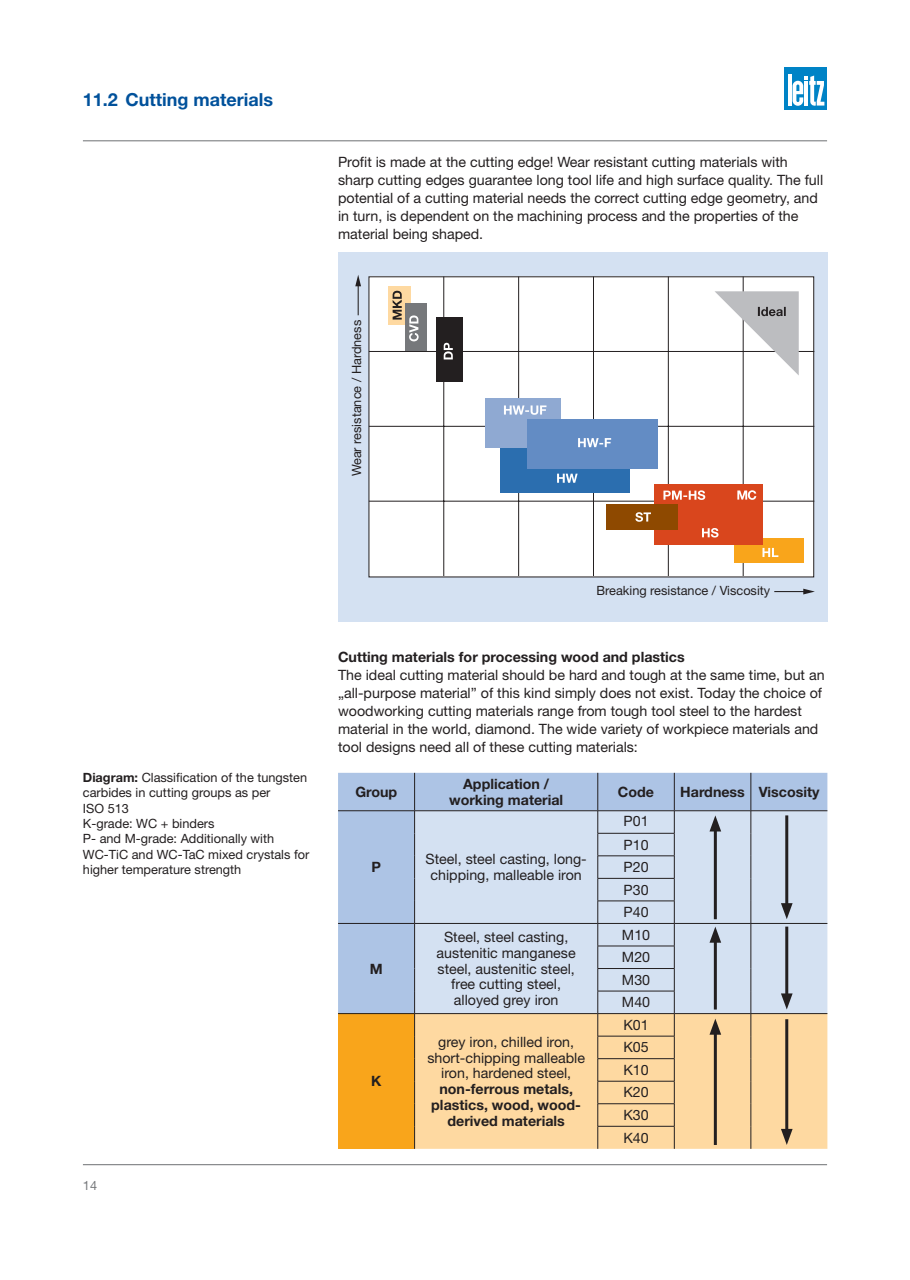
<style>
.page{position:relative;width:910px;height:1280px;background:#fff}
.page>*{position:absolute;margin:0;border:0;box-sizing:border-box;transform-origin:0 0}
._75hel_bold_12_14_ti{font:700 18px "Helvetica Neue LT Pro";color:#01519b}
._55hel_rom_9_5_12_fl{font:14.25px/18px "Helvetica Neue LT Pro";color:#231f20}
._55hel_rom_8_5_10_5{font:14.25px/15.8px "Helvetica Neue LT Pro";color:#231f20;text-align:center}
._55hel_rom_8_5_10_5-2{font:700 14.25px/15.8px "Helvetica Neue LT Pro";color:#231f20;text-align:center}
._55hel_rom_9_5_12_fl-2{font:700 14.25px "Helvetica Neue LT Pro";color:#231f20}
.t1{font:12.75px/15.3px "Helvetica Neue LT Pro";color:#231f20}
.t2{font:12.75px "Helvetica Neue LT Pro";color:#76787b}
.s1{font-weight:700}
</style>
<div class="page">
<div style="left:784px;top:67px;width:43px;height:42px;background:#0083c6"></div>
<hr style="left:788px;top:74px;width:3px;height:32px;background:#fff">
<svg style="left:792px;top:76px;width:32px;height:30px"></svg>
<hr style="left:83px;top:1164px;width:744px;height:1px;background:#76787b">
<hr style="left:83px;top:140px;width:744px;height:1px;background:#76787b">
<div style="left:338px;top:252px;width:489px;height:369px;background:#d4e1f2"></div>
<div style="left:369px;top:277px;width:445px;height:300px;background:#fff"></div>
<hr style="left:369px;top:501px;width:445px;height:1px;background:#231f20">
<hr style="left:369px;top:426px;width:445px;height:1px;background:#231f20">
<hr style="left:369px;top:351px;width:445px;height:1px;background:#231f20">
<hr style="left:743px;top:277px;width:1px;height:299px;background:#231f20">
<hr style="left:668px;top:277px;width:1px;height:299px;background:#231f20">
<hr style="left:593px;top:277px;width:1px;height:299px;background:#231f20">
<hr style="left:518px;top:277px;width:1px;height:299px;background:#231f20">
<hr style="left:443px;top:277px;width:1px;height:299px;background:#231f20">
<div style="left:734px;top:539px;width:69px;height:24px;background:#f9a51b"></div>
<div style="left:654px;top:484px;width:109px;height:61px;background:#d9461d"></div>
<div style="left:501px;top:431px;width:129px;height:62px;background:#2b6eaf"></div>
<div style="left:606px;top:504px;width:71px;height:26px;background:#8e4900"></div>
<div style="left:388px;top:286px;width:22px;height:38px;background:#fed9a1"></div>
<div style="left:486px;top:399px;width:75px;height:49px;background:#8fa9d2"></div>
<div style="left:527px;top:419px;width:131px;height:50px;background:#638cc4"></div>
<div style="left:405px;top:303px;width:22px;height:48px;background:#76787b"></div>
<div style="left:436px;top:318px;width:27px;height:64px;background:#231f20"></div>
<svg style="left:762px;top:548px;width:16px;height:9px"></svg>
<svg style="left:557px;top:474px;width:21px;height:9px"></svg>
<svg style="left:578px;top:438px;width:33px;height:9px"></svg>
<svg style="left:635px;top:512px;width:16px;height:10px"></svg>
<svg style="left:702px;top:528px;width:16px;height:9px"></svg>
<svg style="left:444px;top:343px;width:9px;height:16px"></svg>
<svg style="left:715px;top:291px;width:84px;height:84px"></svg>
<svg style="left:393px;top:291px;width:9px;height:29px"></svg>
<svg style="left:504px;top:405px;width:42px;height:10px"></svg>
<svg style="left:409px;top:315px;width:10px;height:26px"></svg>
<svg style="left:663px;top:490px;width:42px;height:10px"></svg>
<hr style="left:358px;top:285px;width:1px;height:30px;background:#231f20">
<svg style="left:355px;top:275px;width:6px;height:11px"></svg>
<hr style="left:774px;top:591px;width:31px;height:1px;background:#231f20">
<svg style="left:803px;top:589px;width:12px;height:5px"></svg>
<svg style="left:737px;top:490px;width:19px;height:10px"></svg>
<div style="left:338px;top:773px;width:489px;height:240px;background:#adc4e5"></div>
<div style="left:415px;top:811px;width:412px;height:202px;background:#d4e1f2"></div>
<div style="left:338px;top:1013px;width:77px;height:136px;background:#f9a51b"></div>
<div style="left:415px;top:1014px;width:412px;height:135px;background:#fed9a1"></div>
<hr style="left:414px;top:773px;width:1px;height:37px;background:#231f20">
<hr style="left:597px;top:773px;width:1px;height:37px;background:#231f20">
<hr style="left:674px;top:773px;width:1px;height:37px;background:#231f20">
<hr style="left:751px;top:773px;width:1px;height:37px;background:#231f20">
<hr style="left:338px;top:810px;width:77px;height:1px;background:#231f20">
<hr style="left:415px;top:810px;width:183px;height:1px;background:#231f20">
<hr style="left:598px;top:810px;width:76px;height:1px;background:#231f20">
<hr style="left:674px;top:810px;width:77px;height:1px;background:#231f20">
<hr style="left:751px;top:810px;width:76px;height:1px;background:#231f20">
<hr style="left:598px;top:833px;width:76px;height:1px;background:#231f20">
<hr style="left:598px;top:855px;width:76px;height:1px;background:#231f20">
<hr style="left:598px;top:878px;width:76px;height:1px;background:#231f20">
<hr style="left:598px;top:901px;width:76px;height:1px;background:#231f20">
<hr style="left:338px;top:923px;width:77px;height:1px;background:#231f20">
<hr style="left:415px;top:923px;width:183px;height:1px;background:#231f20">
<hr style="left:598px;top:923px;width:76px;height:1px;background:#231f20">
<hr style="left:674px;top:923px;width:77px;height:1px;background:#231f20">
<hr style="left:751px;top:923px;width:76px;height:1px;background:#231f20">
<hr style="left:598px;top:946px;width:76px;height:1px;background:#231f20">
<hr style="left:598px;top:968px;width:76px;height:1px;background:#231f20">
<hr style="left:598px;top:991px;width:76px;height:1px;background:#231f20">
<hr style="left:338px;top:1013px;width:77px;height:1px;background:#231f20">
<hr style="left:415px;top:1013px;width:183px;height:1px;background:#231f20">
<hr style="left:598px;top:1013px;width:76px;height:1px;background:#231f20">
<hr style="left:674px;top:1013px;width:77px;height:1px;background:#231f20">
<hr style="left:751px;top:1013px;width:76px;height:1px;background:#231f20">
<hr style="left:598px;top:1036px;width:76px;height:1px;background:#231f20">
<hr style="left:598px;top:1058px;width:76px;height:1px;background:#231f20">
<hr style="left:598px;top:1081px;width:76px;height:1px;background:#231f20">
<hr style="left:598px;top:1103px;width:76px;height:1px;background:#231f20">
<svg style="left:414px;top:811px;width:1px;height:338px"></svg>
<hr style="left:598px;top:1126px;width:76px;height:1px;background:#231f20">
<svg style="left:597px;top:811px;width:1px;height:338px"></svg>
<svg style="left:674px;top:811px;width:1px;height:338px"></svg>
<svg style="left:751px;top:811px;width:1px;height:338px"></svg>
<hr style="left:714px;top:826px;width:3px;height:93px;background:#231f20">
<svg style="left:709px;top:815px;width:12px;height:16px"></svg>
<hr style="left:785px;top:815px;width:3px;height:94px;background:#231f20">
<svg style="left:781px;top:903px;width:12px;height:16px"></svg>
<hr style="left:785px;top:927px;width:3px;height:72px;background:#231f20">
<svg style="left:781px;top:993px;width:12px;height:16px"></svg>
<hr style="left:785px;top:1019px;width:3px;height:115px;background:#231f20">
<svg style="left:781px;top:1129px;width:12px;height:16px"></svg>
<hr style="left:714px;top:937px;width:3px;height:72px;background:#231f20">
<svg style="left:709px;top:927px;width:12px;height:16px"></svg>
<hr style="left:714px;top:1029px;width:3px;height:116px;background:#231f20">
<svg style="left:709px;top:1018px;width:12px;height:17px"></svg>
<p class="_75hel_bold_12_14_ti" style="left:83px;top:89px;width:192px">11.2 Cutting materials</p>
<p class="_55hel_rom_9_5_12_fl" style="left:338px;top:153px;width:487px">Profit is made at the cutting edge! Wear resistant cutting materials with sharp cutting edges guarantee long tool life and high surface quality. The full potential of a cutting material needs the correct cutting edge geometry, and in turn, is dependent on the machining process and the properties of the material being shaped.</p>
<p class="t1" style="left:349px;top:476px;width:158px;rotate:-90deg">Wear resistance / Hardness</p>
<p class="t1" style="left:83px;top:770px;width:226px"><span class="s1">Diagram:</span> Classification of the tungsten carbides in cutting groups as per<br>ISO 513</p>
<p class="t1" style="left:83px;top:816px;width:133px">K-grade: WC + binders</p>
<p class="t1" style="left:83px;top:831px;width:228px">P- and M-grade: Additionally with<br>WC-TiC and WC-TaC mixed crystals for higher temperature strength</p>
<p class="t2" style="left:83px;top:1177px;width:16px">14</p>
<p class="t1" style="left:596px;top:583px;width:175px">Breaking resistance / Viscosity</p>
<p class="_55hel_rom_9_5_12_fl-2" style="left:338px;top:648px;width:348px">Cutting materials for processing wood and plastics</p>
<p class="_55hel_rom_9_5_12_fl" style="left:338px;top:666px;width:488px">The ideal cutting material should be hard and tough at the same time, but an „all-purpose material” of this kind simply does not exist. Today the choice of woodworking cutting materials range from tough tool steel to the hardest material in the world, diamond. The wide variety of workpiece materials and tool designs need all of these cutting materials:</p>
<p class="_55hel_rom_8_5_10_5-2" style="left:355px;top:784px;width:43px">Group</p>
<p class="_55hel_rom_8_5_10_5-2" style="left:449px;top:776px;width:116px">Application / working material</p>
<p class="_55hel_rom_8_5_10_5-2" style="left:618px;top:784px;width:38px">Code</p>
<p class="_55hel_rom_8_5_10_5-2" style="left:680px;top:784px;width:66px">Hardness</p>
<p class="_55hel_rom_8_5_10_5-2" style="left:759px;top:784px;width:62px">Viscosity</p>
<p class="_55hel_rom_9_5_12_fl-2" style="left:372px;top:858px;width:11px">P</p>
<p class="_55hel_rom_8_5_10_5" style="left:426px;top:851px;width:163px">Steel, steel casting, long&shy;chipping, malleable iron</p>
<p class="_55hel_rom_9_5_12_fl-2" style="left:370px;top:960px;width:14px">M</p>
<p class="_55hel_rom_9_5_12_fl-2" style="left:371px;top:1072px;width:12px">K</p>
<p class="_55hel_rom_8_5_10_5" style="left:437px;top:929px;width:141px">Steel, steel casting, austenitic manganese steel, austenitic steel,</p>
<p class="_55hel_rom_8_5_10_5" style="left:451px;top:976px;width:111px;text-align:left">free cutting steel, alloyed grey iron</p>
<p class="_55hel_rom_8_5_10_5" style="left:427px;top:1034px;width:159px">grey iron, chilled iron, short-chipping malleable iron, hardened steel, <span class="s1">non-ferrous metals, plastics, wood, wood&shy;derived materials</span></p>
<p class="_55hel_rom_8_5_10_5" style="left:623px;top:813px;width:27px">P01</p>
<p class="_55hel_rom_8_5_10_5" style="left:623px;top:836px;width:27px">P10</p>
<p class="_55hel_rom_8_5_10_5" style="left:623px;top:859px;width:27px">P20</p>
<p class="_55hel_rom_8_5_10_5" style="left:623px;top:881px;width:27px">P30</p>
<p class="_55hel_rom_8_5_10_5" style="left:623px;top:904px;width:27px">P40</p>
<p class="_55hel_rom_8_5_10_5" style="left:622px;top:926px;width:30px">M10</p>
<p class="_55hel_rom_8_5_10_5" style="left:622px;top:949px;width:30px">M20</p>
<p class="_55hel_rom_8_5_10_5" style="left:622px;top:972px;width:30px">M30</p>
<p class="_55hel_rom_8_5_10_5" style="left:622px;top:994px;width:30px">M40</p>
<p class="_55hel_rom_8_5_10_5" style="left:623px;top:1017px;width:27px">K01</p>
<p class="_55hel_rom_8_5_10_5" style="left:623px;top:1039px;width:27px">K05</p>
<p class="_55hel_rom_8_5_10_5" style="left:623px;top:1062px;width:27px">K10</p>
<p class="_55hel_rom_8_5_10_5" style="left:623px;top:1084px;width:27px">K20</p>
<p class="_55hel_rom_8_5_10_5" style="left:623px;top:1107px;width:27px">K30</p>
<p class="_55hel_rom_8_5_10_5" style="left:623px;top:1129px;width:27px">K40</p>
</div>
